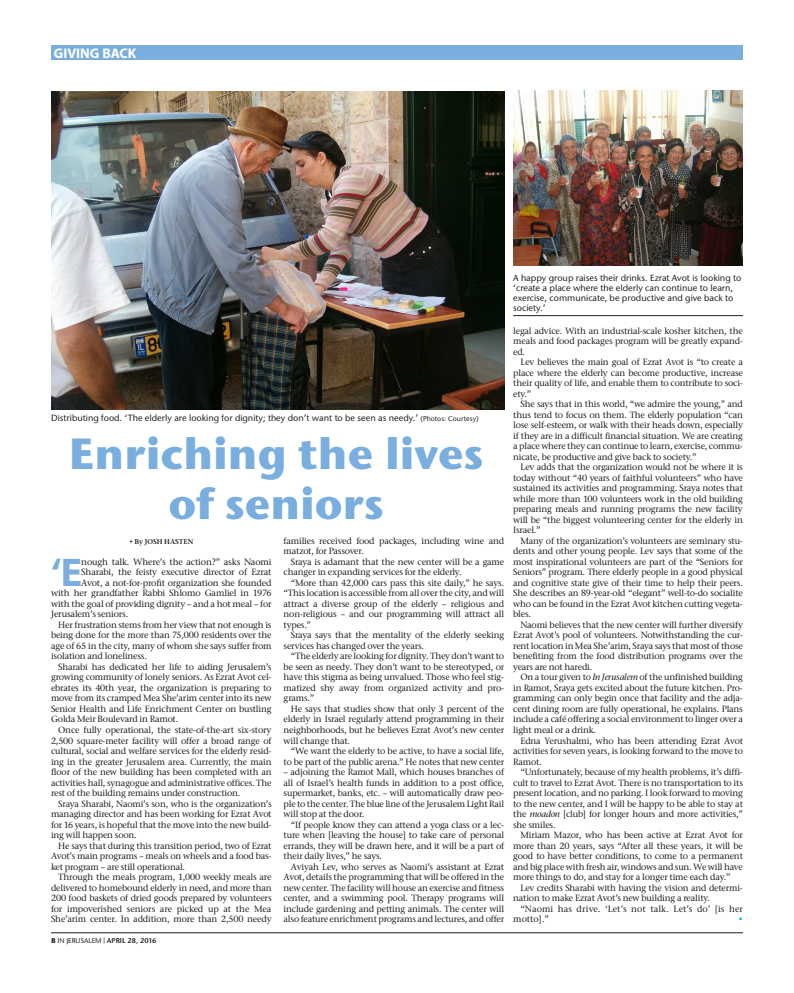
<style>
.page{position:relative;width:794px;height:993px;background:#fff}
.page>*{position:absolute;margin:0;border:0;box-sizing:border-box;transform-origin:0 0}
.HEADLINE{font:700 43.5px/50px "Stone Sans ITC Std";color:#79aede;text-align:center}
.DROPCAP{font:700 40.2px "Myriad Pro";color:#79aede}
.t1{font:700 14px "Myriad Pro";color:#fff}
.BTX_9pt{font:500 9px/10.5px "Stone Ser ITC Std";letter-spacing:-.02em;color:#231f20;text-align:justify}
.t2{font:500 9px/10px "Stone Sans ITC Std";color:#231f20}
.DROPCAP-2{font:500 9px "Stone Ser ITC Std";letter-spacing:-.02em;color:#231f20}
.BTX_9pt-2{font:500 9px/10.5px "Stone Ser ITC Std";letter-spacing:.01em;color:#231f20}
.BTX_9pt-3{font:500 9px "Stone Ser ITC Std";color:#00aeef}
.t3{font:500 7px "Stone Sans ITC Std";color:#231f20}
.By_line{font:600 7px "Stone Ser ITC Std";color:#231f20}
.s1{font-size:7px}
.s2{font-weight:700}
.s3{font-weight:600}
.s4{font-style:italic}
</style>
<div class="page">
<hr style="left:51px;top:932px;width:692px;height:1px;background:#231f20">
<div style="left:51px;top:45px;width:692px;height:14px;background:#79aede"></div>
<img style="left:51px;top:92px;width:453px;height:318px">
<img style="left:513px;top:90px;width:230px;height:176px">
<hr style="left:513px;top:315px;width:230px;height:1px;background:#231f20">
<p class="t1" style="left:54px;top:44px;width:84px">GIVING BACK</p>
<p class="t2" style="left:51px;top:412px;width:429px">Distributing food. ‘The elderly are looking for dignity; they don’t want to be seen as needy.’ <span class="s1">(Photos: Courtesy)</span></p>
<p class="HEADLINE" style="left:69px;top:427px;width:416px">Enriching the lives of seniors</p>
<p class="By_line" style="left:129px;top:537px;width:65px">• By JOSH HASTEN</p>
<p class="DROPCAP" style="left:51px;top:546px;width:33px">‘E</p>
<p class="DROPCAP-2" style="left:81px;top:556px;width:192px">nough talk. Where’s the action?” asks Naomi</p>
<p class="BTX_9pt" style="left:284px;top:535px;width:222px">families received food packages, including wine and matzot, for Passover.</p>
<p class="BTX_9pt" style="left:284px;top:556px;width:222px;text-indent:7px">Sraya is adamant that the new center will be a game changer in expanding services for the elderly.</p>
<p class="BTX_9pt" style="left:284px;top:577px;width:222px;text-indent:7px">“More than 42,000 cars pass this site daily,” he says. “This location is accessible from all over the city, and will attract a diverse group of the elderly – religious and non-religious – and our programming will attract all types.”</p>
<p class="BTX_9pt" style="left:284px;top:629px;width:222px;text-indent:7px">Sraya says that the mentality of the elderly seeking services has changed over the years.</p>
<p class="BTX_9pt" style="left:284px;top:650px;width:222px;text-indent:7px">“The elderly are looking for dignity. They don’t want to be seen as needy. They don’t want to be stereotyped, or have this stigma as being unvalued. Those who feel stig&shy;matized shy away from organized activity and pro&shy;grams.”</p>
<p class="BTX_9pt" style="left:284px;top:703px;width:222px;text-indent:7px">He says that studies show that only 3 percent of the elderly in Israel regularly attend programming in their neighborhoods, but he believes Ezrat Avot’s new center will change that.</p>
<p class="BTX_9pt" style="left:284px;top:745px;width:222px;text-align:right">“We want the elderly to be active, to have a social life, to be part of the public arena.” He notes that new center</p>
<p class="BTX_9pt" style="left:284px;top:766px;width:222px">– adjoining the Ramot Mall, which houses branches of all of Israel’s health funds in addition to a post office, supermarket, banks, etc. – will automatically draw peo&shy;ple to the center. The blue line of the Jerusalem Light Rail will stop at the door.</p>
<p class="BTX_9pt" style="left:284px;top:818px;width:222px;text-indent:7px">“If people know they can attend a yoga class or a lec&shy;ture when [leaving the house] to take care of personal errands, they will be drawn here, and it will be a part of their daily lives,” he says.</p>
<p class="BTX_9pt" style="left:284px;top:860px;width:222px;text-indent:7px">Aviyah Lev, who serves as Naomi’s assistant at Ezrat Avot, details the programming that will be offered in the new center. The facility will house an exercise and fitness center, and a swimming pool. Therapy programs will include gardening and petting animals. The center will also feature enrichment programs and lectures, and offer</p>
<p class="DROPCAP-2" style="left:81px;top:566px;width:192px">Sharabi, the feisty executive director of Ezrat</p>
<p class="DROPCAP-2" style="left:81px;top:577px;width:192px">Avot, a not-for-profit organization she founded</p>
<p class="DROPCAP-2" style="left:51px;top:587px;width:222px">with her grandfather Rabbi Shlomo Gamliel in 1976</p>
<p class="DROPCAP-2" style="left:51px;top:598px;width:222px">with the goal of providing dignity – and a hot meal – for</p>
<p class="DROPCAP-2" style="left:51px;top:608px;width:79px">Jerusalem’s seniors.</p>
<p class="BTX_9pt" style="left:51px;top:619px;width:222px;text-indent:7px">Her frustration stems from her view that not enough is being done for the more than 75,000 residents over the age of 65 in the city, many of whom she says suffer from isolation and loneliness.</p>
<p class="BTX_9pt" style="left:51px;top:661px;width:222px;text-indent:7px">Sharabi has dedicated her life to aiding Jerusalem’s growing community of lonely seniors. As Ezrat Avot cel&shy;ebrates its 40th year, the organization is preparing to move from its cramped Mea She’arim center into its new Senior Health and Life Enrichment Center on bustling Golda Meir Boulevard in Ramot.</p>
<p class="BTX_9pt" style="left:51px;top:724px;width:222px;text-indent:7px">Once fully operational, the state-of-the-art six-story 2,500 square-meter facility will offer a broad range of cultural, social and welfare services for the elderly resid&shy;ing in the greater Jerusalem area. Currently, the main floor of the new building has been completed with an activities hall, synagogue and administrative offices. The rest of the building remains under construction.</p>
<p class="BTX_9pt" style="left:51px;top:797px;width:222px;text-indent:7px">Sraya Sharabi, Naomi’s son, who is the organization’s managing director and has been working for Ezrat Avot for 16 years, is hopeful that the move into the new build&shy;ing will happen soon.</p>
<p class="BTX_9pt" style="left:51px;top:839px;width:222px;text-indent:7px">He says that during this transition period, two of Ezrat Avot’s main programs – meals on wheels and a food bas&shy;ket program – are still operational.</p>
<p class="BTX_9pt" style="left:51px;top:871px;width:222px;text-indent:7px">Through the meals program, 1,000 weekly meals are delivered to homebound elderly in need, and more than 200 food baskets of dried goods prepared by volunteers for impoverished seniors are picked up at the Mea She’arim center. In addition, more than 2,500 needy</p>
<p class="t3" style="left:51px;top:936px;width:107px"><span class="s2">8</span> IN JERUSALEM | <span class="s3">APRIL 28, 2016</span></p>
<p class="t2" style="left:513px;top:273px;width:230px">A happy group raises their drinks. Ezrat Avot is looking to ‘create a place where the elderly can continue to learn, exercise, communicate, be productive and give back to society.’</p>
<p class="BTX_9pt" style="left:513px;top:325px;width:231px">legal advice. With an industrial-scale kosher kitchen, the meals and food packages program will be greatly expand&shy;ed.</p>
<p class="BTX_9pt" style="left:513px;top:356px;width:231px;text-indent:7px">Lev believes the main goal of Ezrat Avot is “to create a place where the elderly can become productive, increase their quality of life, and enable them to contribute to soci&shy;ety.”</p>
<p class="BTX_9pt" style="left:513px;top:398px;width:231px;text-indent:7px">She says that in this world, “we admire the young,” and thus tend to focus on them. The elderly population “can lose self-esteem, or walk with their heads down, especially if they are in a difficult financial situation. We are creating a place where they can continue to learn, exercise, commu&shy;nicate, be productive and give back to society.”</p>
<p class="BTX_9pt" style="left:513px;top:461px;width:231px;text-indent:7px">Lev adds that the organization would not be where it is today without “40 years of faithful volunteers” who have sustained its activities and programming. Sraya notes that while more than 100 volunteers work in the old building preparing meals and running programs the new facility will be “the biggest volunteering center for the elderly in Israel.”</p>
<p class="BTX_9pt" style="left:513px;top:535px;width:231px;text-indent:7px">Many of the organization’s volunteers are seminary stu&shy;dents and other young people. Lev says that some of the most inspirational volunteers are part of the “Seniors for Seniors” program. There elderly people in a good physical and cognitive state give of their time to help their peers.<br>She describes an 89-year-old “elegant” well-to-do socialite who can be found in the Ezrat Avot kitchen cutting vegeta&shy;bles.</p>
<p class="BTX_9pt" style="left:513px;top:619px;width:231px;text-indent:7px">Naomi believes that the new center will further diversify Ezrat Avot’s pool of volunteers. Notwithstanding the cur&shy;rent location in Mea She’arim, Sraya says that most of those benefiting from the food distribution programs over the years are not haredi.</p>
<p class="BTX_9pt" style="left:513px;top:671px;width:231px;text-indent:7px">On a tour given to <span class="s4">In Jerusalem</span> of the unfinished building in Ramot, Sraya gets excited about the future kitchen. Pro&shy;gramming can only begin once that facility and the adja&shy;cent dining room are fully operational, he explains. Plans include a café offering a social environment to linger over a light meal or a drink.</p>
<p class="BTX_9pt" style="left:513px;top:734px;width:231px;text-indent:7px">Edna Yerushalmi, who has been attending Ezrat Avot activities for seven years, is looking forward to the move to Ramot.</p>
<p class="BTX_9pt" style="left:513px;top:766px;width:231px;text-indent:7px">“Unfortunately, because of my health problems, it’s diffi&shy;cult to travel to Ezrat Avot. There is no transportation to its present location, and no parking. I look forward to moving to the new center, and I will be happy to be able to stay at the <span class="s4">moadon</span> [club] for longer hours and more activities,” she smiles.</p>
<p class="BTX_9pt" style="left:513px;top:829px;width:231px;text-indent:7px">Miriam Mazor, who has been active at Ezrat Avot for more than 20 years, says “After all these years, it will be good to have better conditions, to come to a permanent and big place with fresh air, windows and sun. We will have more things to do, and stay for a longer time each day.”</p>
<p class="BTX_9pt" style="left:513px;top:881px;width:231px;text-indent:7px">Lev credits Sharabi with having the vision and determi&shy;nation to make Ezrat Avot’s new building a reality.</p>
<p class="BTX_9pt-2" style="left:513px;top:902px;width:231px;text-indent:7px">“Naomi has drive. ‘Let’s not talk. Let’s do’ [is her motto].”</p>
<p class="BTX_9pt-3" style="left:738px;top:913px;width:6px">•</p>
</div>
